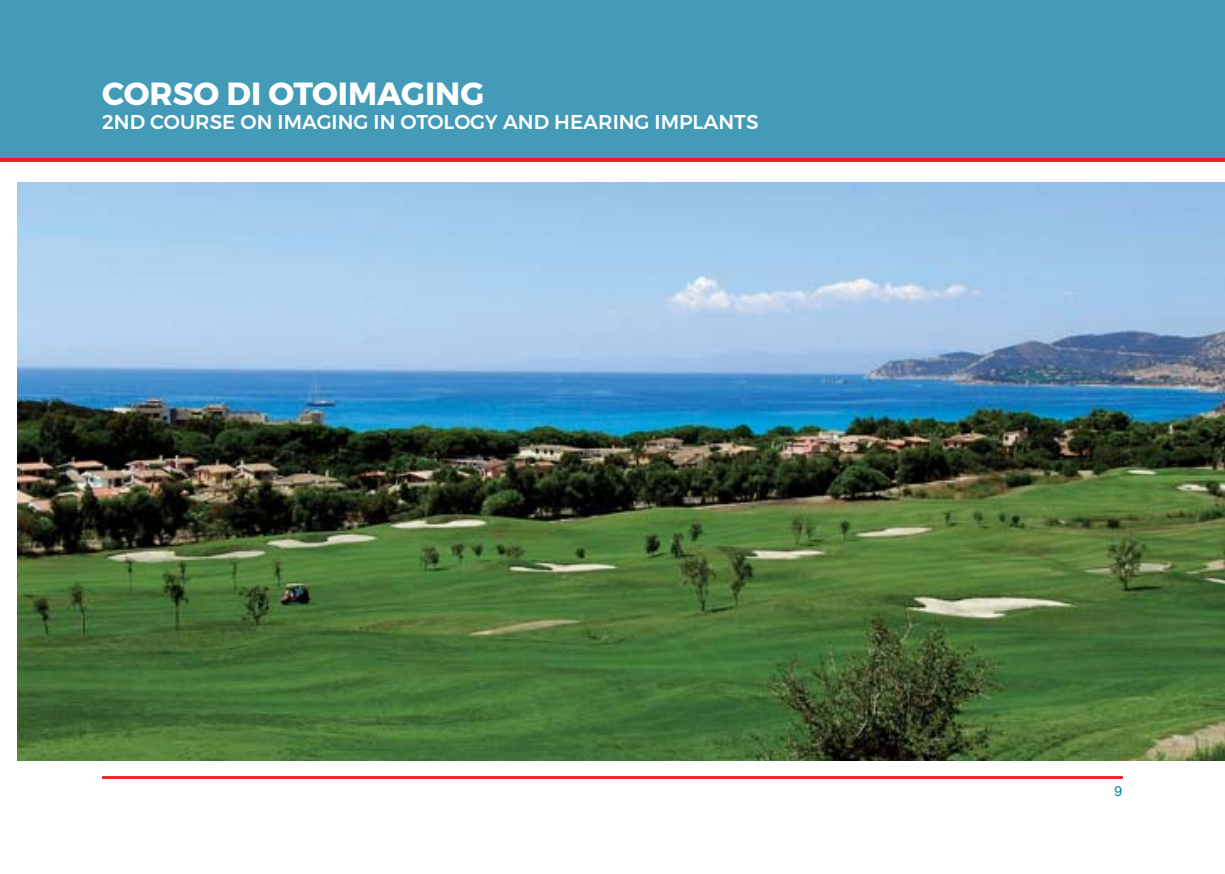
<style>
.page{position:relative;width:1225px;height:874px;background:#fff}
.page>*{position:absolute;margin:0;border:0;box-sizing:border-box;transform-origin:0 0}
.t1{font:700 32px "Montserrat";color:#fff}
.t2{font:500 20px "Montserrat";color:#fff}
.t3{font:300 16px "Helvetica Neue";color:#fff}
.t4{font:500 16px "Helvetica Neue";letter-spacing:.78em;color:#fff}
.t5{font:14px "Helvetica Neue";color:#0085ae}
</style>
<div class="page">
<div style="left:0;top:0;width:1225px;height:159px;background:#439bb7"></div>
<hr style="left:102px;top:775px;width:1021px;height:3px;background:#ee1d23">
<hr style="left:0;top:158px;width:1225px;height:4px;background:#ee1d23">
<img style="left:17px;top:183px;width:1208px;height:577px">
<h1 class="t1" style="left:102px;top:73px;width:384px">CORSO DI OTOIMAGING</h1>
<p class="t2" style="left:102px;top:109px;width:658px">2ND COURSE ON IMAGING IN OTOLOGY AND HEARING IMPLANTS</p>
<p class="t3" style="left:102px;top:99px;width:251px">TANKA VILLAGE, VILLASIMIUS (CA)</p>
<p class="t4" style="left:485px;top:102px;width:33px">L E</p>
<p class="t4" style="left:546px;top:102px;width:161px">PARALISI</p>
<p class="t5" style="left:1114px;top:781px;width:9px">9</p>
</div>
